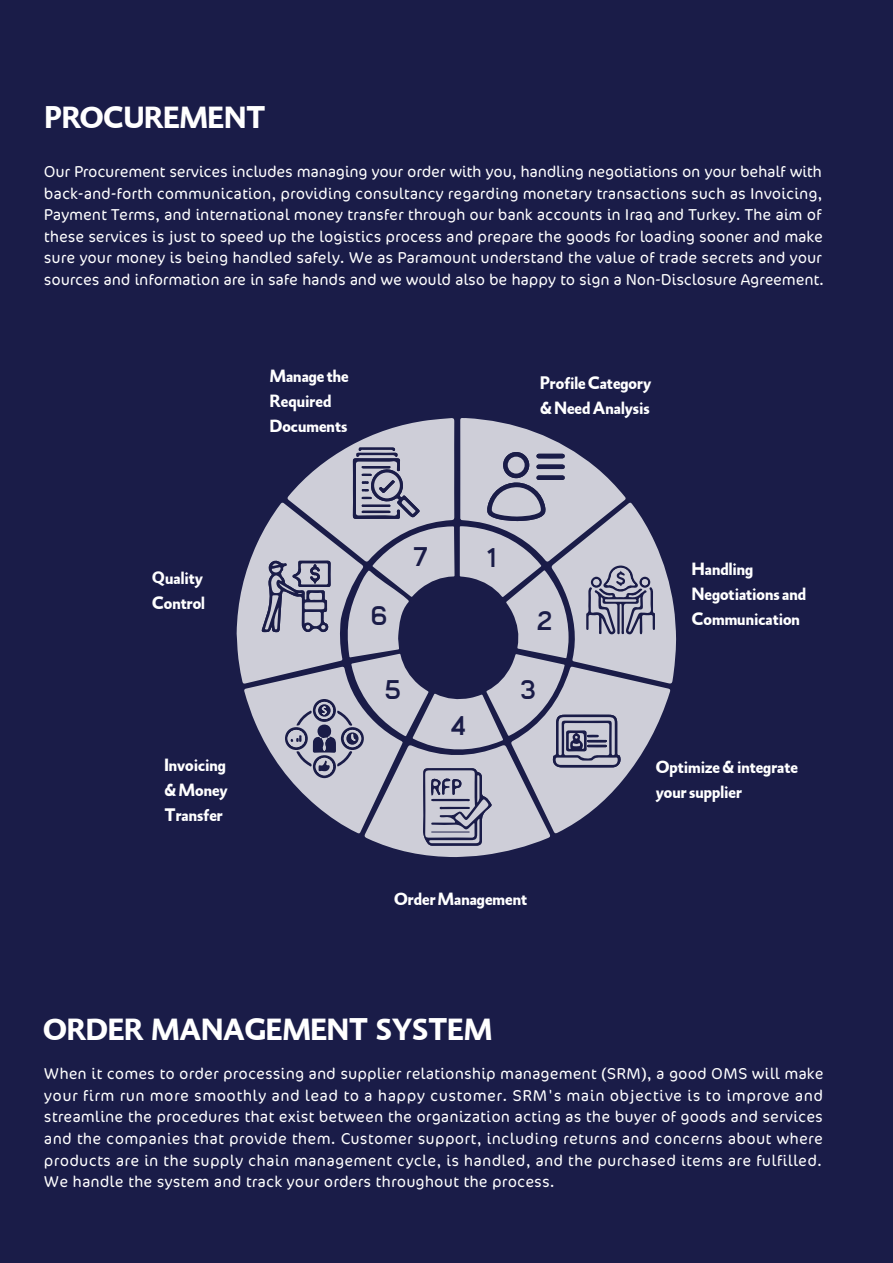
<style>
.page{position:relative;width:893px;height:1263px;background:#1a1c48}
.page>*{position:absolute;margin:0;border:0;box-sizing:border-box;transform-origin:0 0}
.t1{font:36px "Rabar 070";color:#fff}
.t2{font:700 27px "Frank";color:#1a1c48}
.t3{font:20.85px/25px "Rabar 070";color:#fff}
.t4{font:18px/21.6px "Rabar 063";letter-spacing:-.01em;color:#fff}
</style>
<div class="page">
<svg style="left:237px;top:418px;width:439px;height:439px"></svg>
<h1 class="t1" style="left:45px;top:93px;width:222px">PROCUREMENT</h1>
<p class="t4" style="left:44px;top:161px;width:782px">Our Procurement services includes managing your order with you, handling negotiations on your behalf with back-and-forth communication, providing consultancy regarding monetary transactions such as Invoicing, Payment Terms, and international money transfer through our bank accounts in Iraq and Turkey. The aim of these services is just to speed up the logistics process and prepare the goods for loading sooner and make sure your money is being handled safely. We as Paramount understand the value of trade secrets and your sources and information are in safe hands and we would also be happy to sign a Non-Disclosure Agreement.</p>
<p class="t3" style="left:270px;top:362px;width:80px">Manage the<br>Required<br>Documents</p>
<p class="t3" style="left:540px;top:370px;width:113px">Profile Category &amp; Need Analysis</p>
<p class="t3" style="left:152px;top:565px;width:54px">Quality<br>Control</p>
<p class="t3" style="left:164px;top:751px;width:65px;text-align:justify">Invoicing &amp; Money Transfer</p>
<h2 class="t2" style="left:371px;top:598px;width:18px">6</h2>
<h2 class="t2" style="left:413px;top:539px;width:17px">7</h2>
<h2 class="t2" style="left:385px;top:672px;width:18px">5</h2>
<h2 class="t2" style="left:487px;top:540px;width:10px">1</h2>
<h2 class="t2" style="left:450px;top:708px;width:18px">4</h2>
<h2 class="t2" style="left:536px;top:602px;width:18px">2</h2>
<h2 class="t2" style="left:520px;top:672px;width:17px">3</h2>
<p class="t3" style="left:394px;top:886px;width:135px">Order Management</p>
<p class="t3" style="left:692px;top:555px;width:116px">Handling<br>Negotiations and<br>Communication</p>
<p class="t3" style="left:656px;top:754px;width:144px">Optimize &amp; integrate your supplier</p>
<h1 class="t1" style="left:43px;top:1005px;width:450px">ORDER MANAGEMENT SYSTEM</h1>
<p class="t4" style="left:44px;top:1063px;width:781px;text-align:justify">When it comes to order processing and supplier relationship management (SRM), a good OMS will make your firm run more smoothly and lead to a happy customer. SRM's main objective is to improve and streamline the procedures that exist between the organization acting as the buyer of goods and services and the companies that provide them. Customer support, including returns and concerns about where products are in the supply chain management cycle, is handled, and the purchased items are fulfilled.<br>We handle the system and track your orders throughout the process.</p>
</div>
